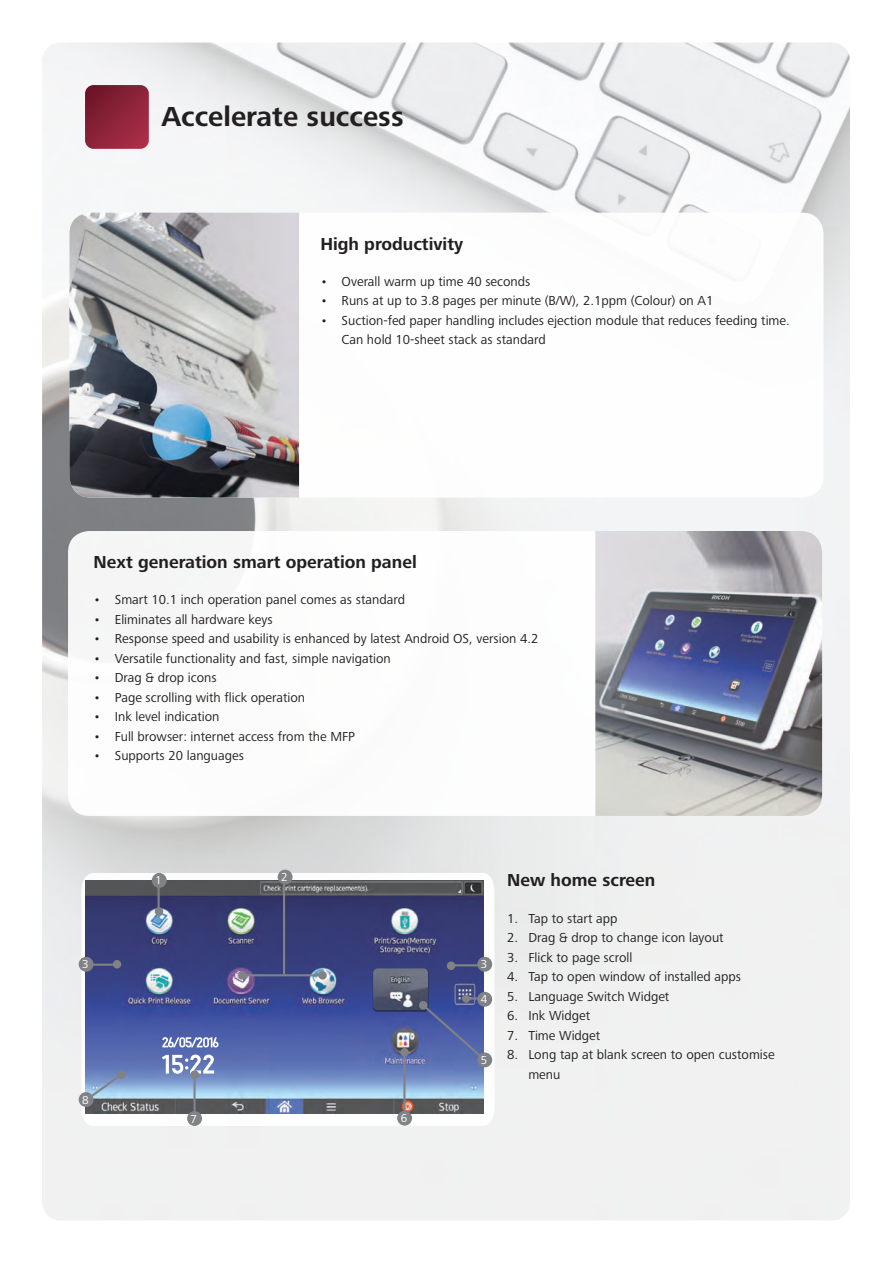
<style>
.page{position:relative;width:893px;height:1263px;background:#fff}
.page>*{position:absolute;margin:0;border:0;box-sizing:border-box;transform-origin:0 0}
.Pages_black_title{font:700 28.5px "Frutiger Next LTW1 G";color:#231f20}
.Header_in_bubbles{font:700 18px "Frutiger Next LTW1 G";color:#231f20}
.t1{font:13.5px/19.5px "Frutiger Next LTW1 G";color:#231f20}
.t2{font:12px "Frutiger Next LTW1 G";color:#fff}
</style>
<div class="page">
<img style="left:42px;top:43px;width:808px;height:1177px">
<div style="left:69px;top:213px;width:754px;height:284px;background:#fff;border-radius:21px"></div>
<img style="left:69px;top:213px;width:230px;height:284px">
<div style="left:68px;top:531px;width:754px;height:285px;background:#fff;border-radius:21px"></div>
<img style="left:595px;top:531px;width:227px;height:285px">
<svg style="left:85px;top:85px;width:64px;height:64px"></svg>
<svg style="left:81px;top:873px;width:413px;height:253px"></svg>
<img style="left:86px;top:881px;width:397px;height:233px">
<div style="left:152px;top:873px;width:15px;height:15px;background:#808285;border-radius:50%"></div>
<div style="left:278px;top:870px;width:15px;height:14px;background:#808285;border-radius:50%"></div>
<hr style="left:463px;top:997px;width:28px;height:2px;background:#808285">
<div style="left:477px;top:957px;width:15px;height:15px;background:#808285;border-radius:50%"></div>
<div style="left:477px;top:992px;width:15px;height:15px;background:#808285;border-radius:50%"></div>
<div style="left:462px;top:995px;width:8px;height:8px;background:#808285;border-radius:50%"></div>
<div style="left:187px;top:1111px;width:15px;height:15px;background:#808285;border-radius:50%"></div>
<div style="left:79px;top:1092px;width:15px;height:15px;background:#808285;border-radius:50%"></div>
<div style="left:79px;top:957px;width:15px;height:15px;background:#808285;border-radius:50%"></div>
<hr style="left:158px;top:884px;width:2px;height:31px;background:#808285">
<hr style="left:283px;top:882px;width:2px;height:92px;background:#808285">
<hr style="left:241px;top:974px;width:82px;height:2px;background:#808285">
<div style="left:238px;top:971px;width:9px;height:8px;background:#808285;border-radius:50%"></div>
<div style="left:155px;top:907px;width:8px;height:9px;background:#808285;border-radius:50%"></div>
<div style="left:318px;top:971px;width:9px;height:8px;background:#808285;border-radius:50%"></div>
<hr style="left:90px;top:963px;width:30px;height:3px;background:#808285">
<hr style="left:448px;top:964px;width:30px;height:2px;background:#808285">
<div style="left:113px;top:960px;width:8px;height:8px;background:#808285;border-radius:50%"></div>
<div style="left:447px;top:961px;width:8px;height:9px;background:#808285;border-radius:50%"></div>
<svg style="left:87px;top:1072px;width:37px;height:28px"></svg>
<div style="left:372px;top:968px;width:57px;height:43px;background:#231f20;opacity:.75"></div>
<img style="left:373px;top:968px;width:55px;height:42px">
<svg style="left:162px;top:1054px;width:54px;height:20px"></svg>
<svg style="left:162px;top:1036px;width:57px;height:12px"></svg>
<svg style="left:420px;top:1002px;width:68px;height:61px"></svg>
<hr style="left:193px;top:1071px;width:3px;height:41px;background:#808285">
<hr style="left:403px;top:1048px;width:2px;height:70px;background:#808285">
<div style="left:190px;top:1070px;width:9px;height:9px;background:#808285;border-radius:50%"></div>
<div style="left:400px;top:1048px;width:9px;height:8px;background:#808285;border-radius:50%"></div>
<div style="left:117px;top:1070px;width:9px;height:9px;background:#808285;border-radius:50%"></div>
<div style="left:477px;top:1052px;width:15px;height:15px;background:#808285;border-radius:50%"></div>
<div style="left:397px;top:1111px;width:15px;height:14px;background:#808285;border-radius:50%"></div>
<p class="Pages_black_title" style="left:162px;top:101px;width:244px">Accelerate success</p>
<p class="Header_in_bubbles" style="left:320px;top:233px;width:144px">High productivity</p>
<p class="t1" style="left:320px;top:272px;width:212px">• Overall warm up time 40 seconds</p>
<p class="t1" style="left:320px;top:292px;width:394px">• Runs at up to 3.8 pages per minute (B/W), 2.1ppm (Colour) on A1</p>
<p class="t1" style="left:342px;top:311px;width:450px;text-indent:-21px">• Suction-fed paper handling includes ejection module that reduces feeding time.<br>Can hold 10-sheet stack as standard</p>
<p class="Header_in_bubbles" style="left:94px;top:552px;width:325px">Next generation smart operation panel</p>
<p class="t1" style="left:94px;top:590px;width:313px">• Smart 10.1 inch operation panel comes as standard</p>
<p class="t1" style="left:94px;top:610px;width:181px">• Eliminates all hardware keys</p>
<p class="t1" style="left:94px;top:629px;width:446px">• Response speed and usability is enhanced by latest Android OS, version 4.2</p>
<p class="t1" style="left:94px;top:649px;width:299px">• Versatile functionality and fast, simple navigation</p>
<p class="t1" style="left:94px;top:668px;width:125px">• Drag &amp; drop icons</p>
<p class="t1" style="left:94px;top:688px;width:213px">• Page scrolling with flick operation</p>
<p class="t1" style="left:94px;top:707px;width:128px">• Ink level indication</p>
<p class="t1" style="left:94px;top:727px;width:263px">• Full browser: internet access from the MFP</p>
<p class="t1" style="left:94px;top:746px;width:152px">• Supports 20 languages</p>
<p class="t2" style="left:82px;top:957px;width:8px">3</p>
<p class="t2" style="left:82px;top:1093px;width:8px">8</p>
<p class="t2" style="left:155px;top:873px;width:8px">1</p>
<p class="t2" style="left:281px;top:870px;width:8px">2</p>
<p class="t2" style="left:191px;top:1112px;width:8px">7</p>
<p class="t2" style="left:401px;top:1111px;width:8px">6</p>
<p class="t2" style="left:481px;top:957px;width:8px">3</p>
<p class="t2" style="left:481px;top:992px;width:8px">4</p>
<p class="t2" style="left:481px;top:1053px;width:8px">5</p>
<p class="Header_in_bubbles" style="left:507px;top:870px;width:150px">New home screen</p>
<p class="t1" style="left:507px;top:909px;width:112px">1. Tap to start app</p>
<p class="t1" style="left:507px;top:928px;width:218px">2. Drag &amp; drop to change icon layout</p>
<p class="t1" style="left:507px;top:948px;width:127px">3. Flick to page scroll</p>
<p class="t1" style="left:507px;top:967px;width:235px">4. Tap to open window of installed apps</p>
<p class="t1" style="left:507px;top:987px;width:164px">5. Language Switch Widget</p>
<p class="t1" style="left:507px;top:1006px;width:85px">6. Ink Widget</p>
<p class="t1" style="left:507px;top:1026px;width:95px">7. Time Widget</p>
<p class="t1" style="left:528px;top:1045px;width:248px;text-indent:-21px">8. Long tap at blank screen to open customise menu</p>
</div>
